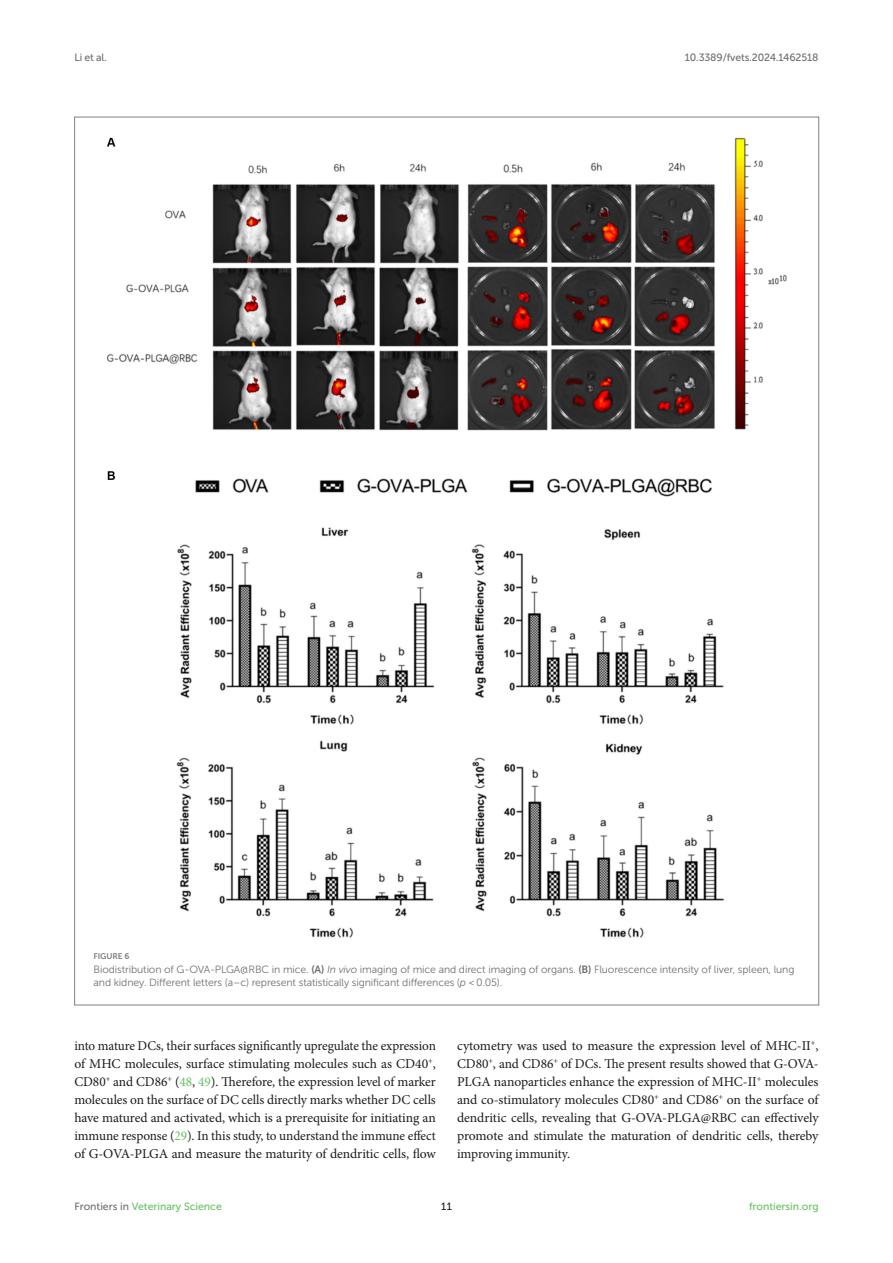
<style>
.page{position:relative;width:893px;height:1263px;background:#fff}
.page>*{position:absolute;margin:0;border:0;box-sizing:border-box;transform-origin:0 0}
.TEXT{font:13.5px/18px "Minion Pro";letter-spacing:-.005em;color:#1b1c1b;text-align:justify}
.FIG_LEG{font:10.5px/13.5px "Museo Sans 300";letter-spacing:-.01em;color:#706f70}
.t1{font:10.5px "Museo Sans 500";color:#65c161}
.t2{font:10.5px "Museo Sans 500";letter-spacing:-.015em;color:#706f70}
.t3{font:10.5px "Museo Sans 500";color:#1b1c1b}
.FIG_HD{font:8.25px "Museo Sans 700";letter-spacing:-.01em;color:#7e7f7f}
.s1{font-family:"Museo Sans 700"}
.s2{font-style:italic}
.s3{color:#65c161}
.s4{color:#706f70}
</style>
<div class="page">
<img style="left:106px;top:137px;width:681px;height:801px">
<p class="t2" style="left:74px;top:51px;width:34px">Li et al.</p>
<p class="t2" style="left:685px;top:51px;width:135px">10.3389/fvets.2024.1462518</p>
<p class="FIG_HD" style="left:94px;top:952px;width:37px">FIGURE 6</p>
<p class="FIG_LEG" style="left:94px;top:962px;width:702px">Biodistribution of G-OVA-PLGA@RBC in mice. <span class="s1">(A)</span> <span class="s2">In vivo</span> imaging of mice and direct imaging of organs. <span class="s1">(B)</span> Fluorescence intensity of liver, spleen, lung and kidney. Different letters (a–c) represent statistically significant differences (<span class="s2">p</span> &lt; 0.05).</p>
<p class="TEXT" style="left:74px;top:1037px;width:363px">into mature DCs, their surfaces significantly upregulate the expression of MHC molecules, surface stimulating molecules such as CD40<sup>+</sup>, CD80<sup>+</sup> and CD86<sup>+</sup> (<span class="s3">48</span>, <span class="s3">49</span>). Therefore, the expression level of marker molecules on the surface of DC cells directly marks whether DC cells have matured and activated, which is a prerequisite for initiating an immune response (<span class="s3">29</span>). In this study, to understand the immune effect of G-OVA-PLGA and measure the maturity of dendritic cells, flow</p>
<p class="TEXT" style="left:457px;top:1037px;width:363px">cytometry was used to measure the expression level of MHC-II<sup>+</sup>, CD80<sup>+</sup>, and CD86<sup>+</sup> of DCs. The present results showed that G-OVA-PLGA nanoparticles enhance the expression of MHC-II<sup>+</sup> molecules and co-stimulatory molecules CD80<sup>+</sup> and CD86<sup>+</sup> on the surface of dendritic cells, revealing that G-OVA-PLGA@RBC can effectively promote and stimulate the maturation of dendritic cells, thereby improving immunity.</p>
<p class="t1" style="left:74px;top:1200px;width:149px"><span class="s4">Frontiers in</span> Veterinary Science</p>
<p class="t3" style="left:441px;top:1200px;width:12px">11</p>
<p class="t1" style="left:749px;top:1200px;width:71px">frontiersin.org</p>
</div>
